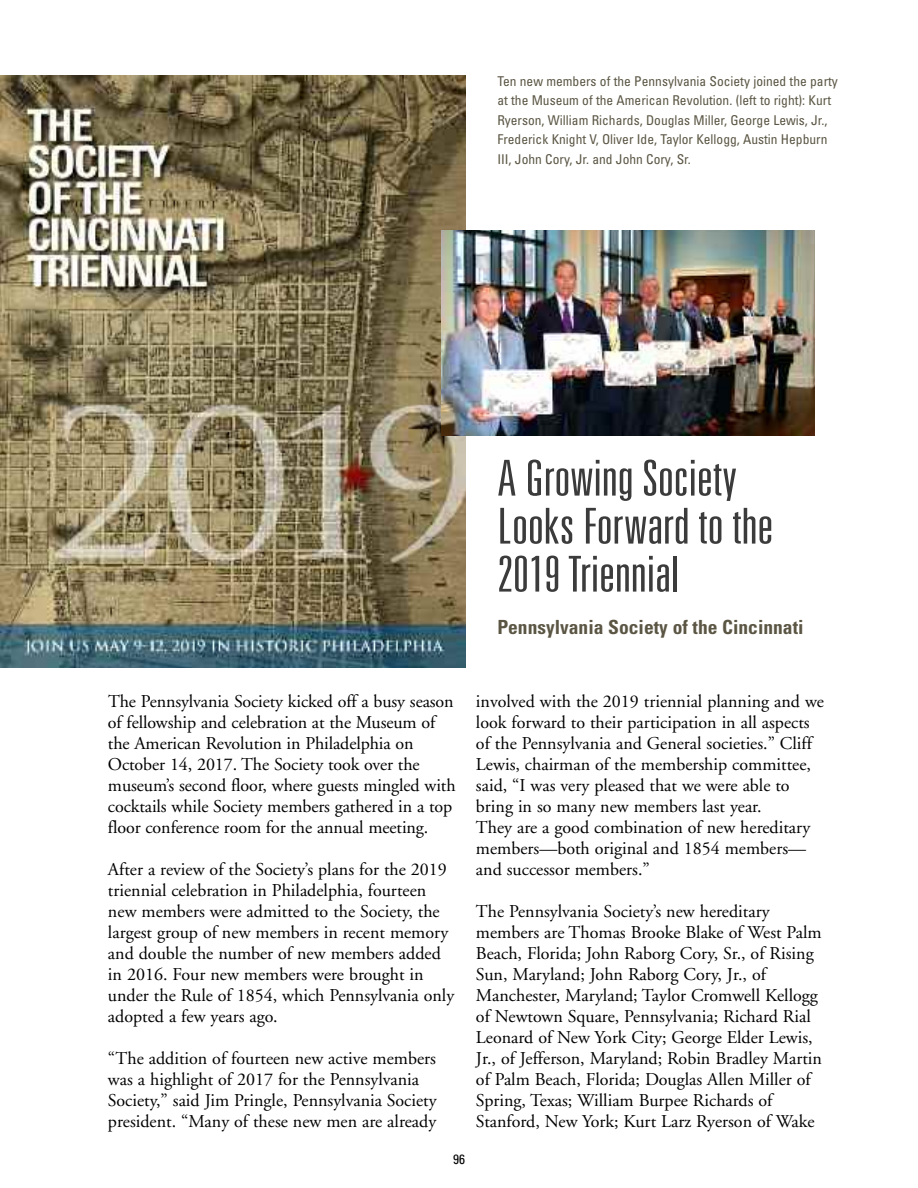
<style>
.page{position:relative;width:918px;height:1188px;background:#fff}
.page>*{position:absolute;margin:0;border:0;box-sizing:border-box;transform-origin:0 0}
.t1{font:300 ultra-condensed 49.5px/48px "Univers";color:#3b3b3b;scale:1.15 1}
.t2{font:700 condensed 19.5px "Univers";color:#5b5644}
.t3{font:18px/21px "Adobe Garamond";color:#000}
.t4{font:condensed 13.5px/19.5px "Univers";color:#5b5644}
.t5{font:condensed 13.5px "Univers";color:#000}
</style>
<div class="page">
<img style="left:0;top:76px;width:465px;height:592px">
<img style="left:442px;top:230px;width:373px;height:205px">
<p class="t4" style="left:497px;top:72px;width:342px">Ten new members of the Pennsylvania Society joined the party at the Museum of the American Revolution. (left to right): Kurt Ryerson, William Richards, Douglas Miller, George Lewis, Jr., Frederick Knight V, Oliver Ide, Taylor Kellogg, Austin Hepburn III, John Cory, Jr. and John Cory, Sr.</p>
<h1 class="t1" style="left:497px;top:456px;width:241px">AGrowing Society<br>Looks Forward to the<br>2019Triennial</h1>
<p class="t2" style="left:497px;top:620px;width:308px">Pennsylvania Society of the Cincinnati</p>
<p class="t3" style="left:108px;top:692px;width:349px">The Pennsylvania Society kicked off a busy season of fellowship and celebration at the Museum of the American Revolution in Philadelphia on October 14, 2017. The Society took over the museum’s second floor, where guests mingled with cocktails while Society members gathered in a top floor conference room for the annual meeting.</p>
<p class="t3" style="left:108px;top:860px;width:348px">After a review of the Society’s plans for the 2019 triennial celebration in Philadelphia, fourteen new members were admitted to the Society, the largest group of new members in recent memory and double the number of new members added in 2016. Four new members were brought in under the Rule of 1854, which Pennsylvania only adopted a few years ago.</p>
<p class="t3" style="left:108px;top:1049px;width:330px">“The addition of fourteen new active members was a highlight of 2017 for the Pennsylvania Society,” said Jim Pringle, Pennsylvania Society president. “Many of these new men are already</p>
<p class="t5" style="left:453px;top:1154px;width:13px">96</p>
<p class="t3" style="left:476px;top:692px;width:349px">involved with the 2019 triennial planning and we look forward to their participation in all aspects of the Pennsylvania and General societies.” Cliff Lewis, chairman of the membership committee, said, “I was very pleased that we were able to bring in so many new members last year.<br>They are a good combination of new hereditary members—both original and 1854 members— and successor members.”</p>
<p class="t3" style="left:476px;top:902px;width:348px">The Pennsylvania Society’s new hereditary members are Thomas Brooke Blake of West Palm Beach, Florida; John Raborg Cory, Sr., of Rising Sun, Maryland; John Raborg Cory, Jr., of Manchester, Maryland; Taylor Cromwell Kellogg of Newtown Square, Pennsylvania; Richard Rial Leonard of New York City; George Elder Lewis, Jr., of Jefferson, Maryland; Robin Bradley Martin of Palm Beach, Florida; Douglas Allen Miller of Spring, Texas; William Burpee Richards of Stanford, New York; Kurt Larz Ryerson of Wake</p>
</div>
